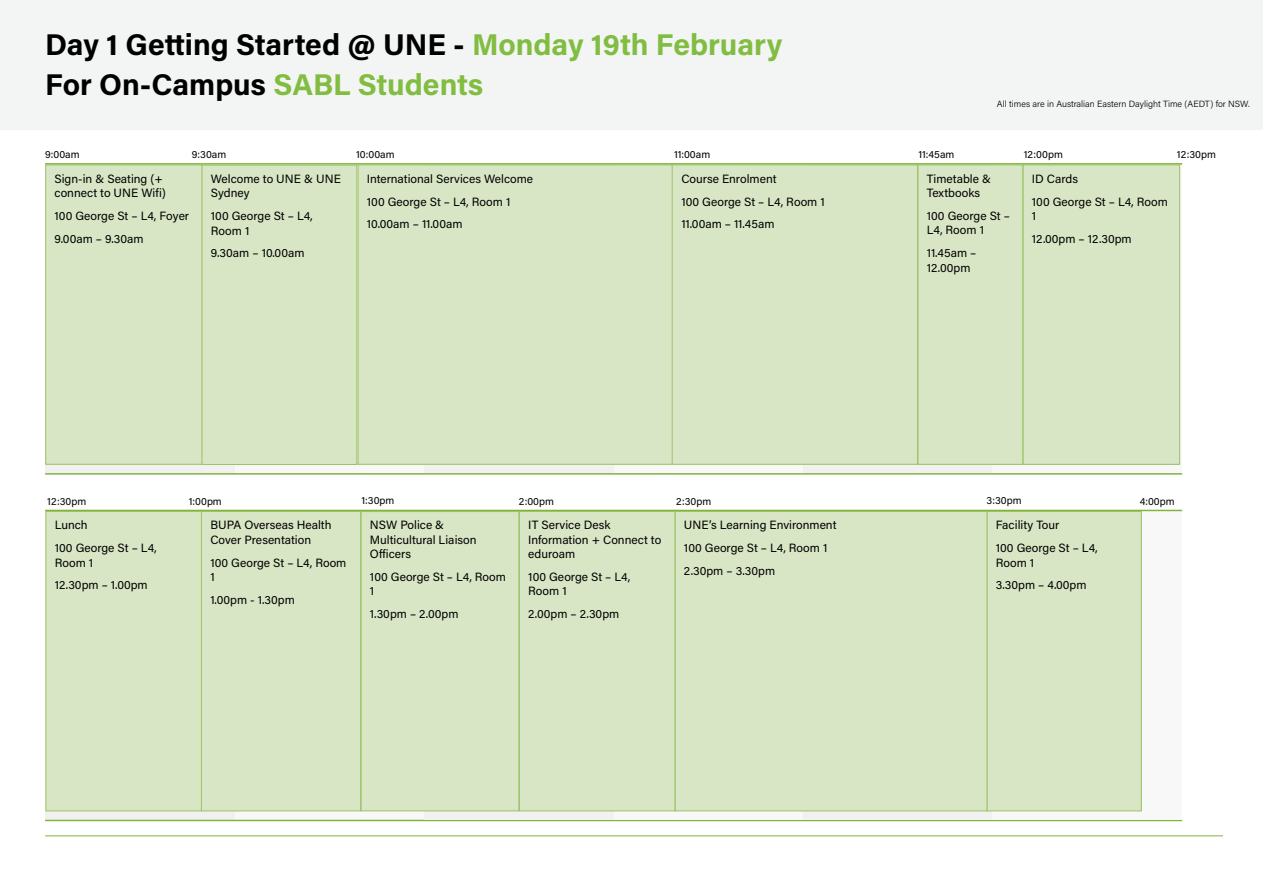
<style>
.page{position:relative;width:1263px;height:893px;background:#fff}
.page>*{position:absolute;margin:0;border:0;box-sizing:border-box;transform-origin:0 0}
.t1{font:700 30px "Acumin Pro";color:#000}
.t2{font:12px/14.4px "Acumin Pro";color:#000}
.t3{font:10.5px "Acumin Pro";color:#000}
.t4{font:300 9px "Acumin Pro";color:#000}
.s1{color:#81bd41}
</style>
<div class="page">
<div style="left:0;top:0;width:1263px;height:129px;background:#f3f4f4"></div>
<hr style="left:45px;top:836px;width:1178px;height:1px;background:#80b539">
<div style="left:45px;top:511px;width:190px;height:309px;background:#f1f1f2"></div>
<div style="left:235px;top:511px;width:189px;height:309px;background:#f8f8f9"></div>
<hr style="left:45px;top:820px;width:1137px;height:1px;background:#80b539">
<div style="left:424px;top:511px;width:190px;height:309px;background:#f1f1f2"></div>
<div style="left:614px;top:511px;width:190px;height:309px;background:#f8f8f9"></div>
<div style="left:803px;top:511px;width:189px;height:309px;background:#f1f1f2"></div>
<div style="left:992px;top:511px;width:190px;height:309px;background:#f8f8f9"></div>
<hr style="left:45px;top:510px;width:1137px;height:1px;background:#80b539">
<div style="left:45px;top:165px;width:190px;height:309px;background:#f1f1f2"></div>
<svg style="left:357px;top:165px;width:1px;height:300px"></svg>
<hr style="left:45px;top:473px;width:1137px;height:2px;background:#80b539">
<div style="left:424px;top:165px;width:190px;height:308px;background:#f1f1f2"></div>
<div style="left:614px;top:165px;width:190px;height:308px;background:#f8f8f9"></div>
<div style="left:803px;top:165px;width:189px;height:308px;background:#f1f1f2"></div>
<svg style="left:1180px;top:165px;width:1px;height:300px"></svg>
<hr style="left:45px;top:163px;width:1137px;height:2px;background:#80b539">
<div style="left:46px;top:165px;width:156px;height:299px;background:#d9e6c5"></div>
<div style="left:45px;top:165px;width:158px;height:300px;border:1px solid #9cc365"></div>
<div style="left:201px;top:511px;width:160px;height:300px;background:#d9e6c5"></div>
<div style="left:201px;top:511px;width:160px;height:300px;border:1px solid #9cc365"></div>
<div style="left:202px;top:165px;width:155px;height:299px;background:#d9e6c5"></div>
<div style="left:202px;top:165px;width:155px;height:300px;border:1px solid #9cc365"></div>
<div style="left:672px;top:165px;width:246px;height:299px;background:#d9e6c5"></div>
<div style="left:672px;top:165px;width:246px;height:300px;border:1px solid #9cc365"></div>
<div style="left:358px;top:165px;width:314px;height:299px;background:#d9e6c5"></div>
<div style="left:358px;top:165px;width:314px;height:300px;border:1px solid #9cc365"></div>
<div style="left:361px;top:512px;width:158px;height:299px;background:#d9e6c5"></div>
<div style="left:361px;top:511px;width:158px;height:300px;border:1px solid #9cc365"></div>
<div style="left:1023px;top:165px;width:157px;height:299px;background:#d9e6c5"></div>
<div style="left:1022px;top:165px;width:158px;height:300px;border:1px solid #9cc365"></div>
<div style="left:46px;top:511px;width:155px;height:300px;background:#d9e6c5"></div>
<div style="left:46px;top:511px;width:156px;height:300px;border:1px solid #9cc365"></div>
<div style="left:987px;top:511px;width:154px;height:300px;background:#d9e6c5"></div>
<div style="left:986px;top:511px;width:156px;height:300px;border:1px solid #9cc365"></div>
<div style="left:675px;top:511px;width:312px;height:300px;background:#d9e6c5"></div>
<div style="left:675px;top:511px;width:312px;height:300px;border:1px solid #9cc365"></div>
<div style="left:519px;top:511px;width:156px;height:300px;background:#d9e6c5"></div>
<div style="left:519px;top:511px;width:156px;height:300px;border:1px solid #9cc365"></div>
<div style="left:918px;top:165px;width:105px;height:299px;background:#d9e6c5"></div>
<div style="left:917px;top:165px;width:106px;height:300px;border:1px solid #9cc365"></div>
<h1 class="t1" style="left:45px;top:24px;width:739px">Day 1 Getting Started @ UNE - <span class="s1">Monday 19th February</span></h1>
<h1 class="t1" style="left:45px;top:63px;width:440px">For On-Campus <span class="s1">SABL Students</span></h1>
<p class="t4" style="left:997px;top:98px;width:254px">All times are in Australian Eastern Daylight Time (AEDT) for NSW.</p>
<p class="t3" style="left:45px;top:147px;width:36px">9:00am</p>
<p class="t2" style="left:55px;top:171px;width:113px">Sign-in &amp; Seating (+ connect to UNE Wifi)</p>
<p class="t2" style="left:55px;top:204px;width:136px;line-height:23px">100 George St – L4, Foyer<br>9.00am – 9.30am</p>
<p class="t3" style="left:192px;top:147px;width:36px">9:30am</p>
<p class="t3" style="left:356px;top:147px;width:40px">10:00am</p>
<p class="t3" style="left:674px;top:147px;width:38px">11:00am</p>
<p class="t3" style="left:918px;top:147px;width:37px">11:45am</p>
<p class="t3" style="left:1024px;top:147px;width:41px">12:00pm</p>
<p class="t2" style="left:367px;top:166px;width:168px;line-height:23px">International Services Welcome<br>100 George St – L4, Room 1<br>10.00am – 11.00am</p>
<p class="t2" style="left:681px;top:166px;width:145px;line-height:23px">Course Enrolment<br>100 George St – L4, Room 1<br>11.00am – 11.45am</p>
<p class="t2" style="left:927px;top:171px;width:66px">Timetable &amp;<br>Textbooks</p>
<p class="t2" style="left:927px;top:208px;width:85px">100 George St –<br>L4, Room 1</p>
<p class="t2" style="left:927px;top:245px;width:51px">11.45am –<br>12.00pm</p>
<p class="t2" style="left:1032px;top:166px;width:138px;line-height:23px">ID Cards<br>100 George St – L4, Room</p>
<p class="t2" style="left:1032px;top:204px;width:101px;line-height:23px">1<br>12.00pm – 12.30pm</p>
<p class="t2" style="left:211px;top:171px;width:132px">Welcome to UNE &amp; UNE<br>Sydney</p>
<p class="t2" style="left:211px;top:208px;width:103px">100 George St – L4,<br>Room 1</p>
<p class="t2" style="left:211px;top:246px;width:95px">9.30am – 10.00am</p>
<p class="t3" style="left:1177px;top:147px;width:41px">12:30pm</p>
<p class="t3" style="left:47px;top:494px;width:41px">12:30pm</p>
<p class="t3" style="left:519px;top:494px;width:37px">2:00pm</p>
<p class="t3" style="left:986px;top:493px;width:37px">3:30pm</p>
<p class="t2" style="left:210px;top:517px;width:123px">BUPA Overseas Health<br>Cover Presentation</p>
<p class="t2" style="left:210px;top:555px;width:138px">100 George St – L4, Room<br>1</p>
<p class="t2" style="left:210px;top:592px;width:86px">1.00pm - 1.30pm</p>
<p class="t3" style="left:189px;top:494px;width:35px">1:00pm</p>
<p class="t3" style="left:361px;top:493px;width:34px">1:30pm</p>
<p class="t3" style="left:676px;top:494px;width:37px">2:30pm</p>
<p class="t2" style="left:55px;top:513px;width:103px;line-height:23px">Lunch<br>100 George St – L4,</p>
<p class="t2" style="left:55px;top:550px;width:95px;line-height:23px">Room 1<br>12.30pm – 1.00pm</p>
<p class="t2" style="left:528px;top:517px;width:135px">IT Service Desk<br>Information + Connect to eduroam</p>
<p class="t2" style="left:528px;top:569px;width:103px">100 George St – L4,<br>Room 1</p>
<p class="t2" style="left:528px;top:606px;width:93px">2.00pm – 2.30pm</p>
<p class="t2" style="left:684px;top:513px;width:154px;line-height:23px">UNE’s Learning Environment<br>100 George St – L4, Room 1<br>2.30pm – 3.30pm</p>
<p class="t2" style="left:996px;top:513px;width:103px;line-height:23px">Facility Tour<br>100 George St – L4,</p>
<p class="t2" style="left:996px;top:550px;width:92px;line-height:23px">Room 1<br>3.30pm – 4.00pm</p>
<p class="t2" style="left:370px;top:517px;width:108px">NSW Police &amp;<br>Multicultural Liaison<br>Officers</p>
<p class="t2" style="left:370px;top:569px;width:138px">100 George St – L4, Room<br>1</p>
<p class="t2" style="left:370px;top:606px;width:90px">1.30pm – 2.00pm</p>
<p class="t3" style="left:1140px;top:494px;width:36px">4:00pm</p>
</div>
